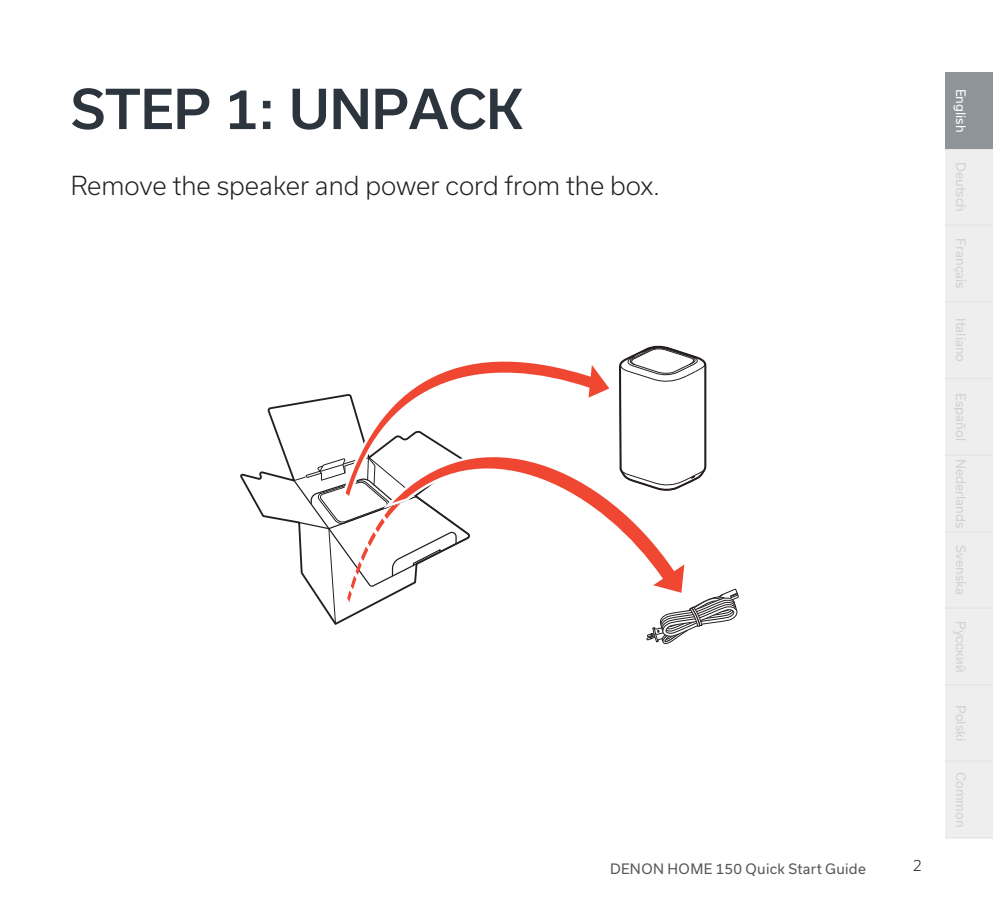
<style>
.page{position:relative;width:993px;height:908px;background:#fff}
.page>*{position:absolute;margin:0;border:0;box-sizing:border-box;transform-origin:0 0}
.t1{font:500 52.5px "Usual";color:#2c343d}
.t2{font:300 25px "Usual";color:#231f20}
.t3{font:300 15px "Usual";color:#231f20}
.t4{font:13.75px "Usual";letter-spacing:.025em;color:#57585a}
.t5{font:13.25px "Helvetica Neue LTW1 G";color:#d1d2d4}
.t6{font:12.5px "Usual";color:#d1d2d4}
.t7{font:12.5px "Usual";color:#fff}
</style>
<div class="page">
<div style="left:945px;top:149px;width:47px;height:689px;background:#eeeeef"></div>
<div style="left:944px;top:72px;width:48px;height:77px;background:#8e9498"></div>
<svg style="left:646px;top:588px;width:93px;height:55px"></svg>
<svg style="left:619px;top:345px;width:88px;height:138px"></svg>
<svg style="left:240px;top:395px;width:99px;height:230px"></svg>
<svg style="left:646px;top:412px;width:44px;height:187px"></svg>
<svg style="left:345px;top:361px;width:264px;height:95px"></svg>
<svg style="left:392px;top:412px;width:292px;height:180px"></svg>
<svg style="left:292px;top:456px;width:177px;height:168px"></svg>
<h1 class="t1" style="left:71px;top:79px;width:454px">STEP 1: UNPACK</h1>
<h2 class="t2" style="left:71px;top:171px;width:590px">Remove the speaker and power cord from the box.</h2>
<p class="t4" style="left:609px;top:861px;width:257px">DENON HOME 150 Quick Start Guide</p>
<p class="t3" style="left:912px;top:856px;width:11px">2</p>
<p class="t7" style="left:967px;top:89px;width:45px;rotate:90deg">English</p>
<p class="t6" style="left:967px;top:162px;width:52px;rotate:90deg">Deutsch</p>
<p class="t6" style="left:967px;top:238px;width:52px;rotate:90deg">Français</p>
<p class="t6" style="left:967px;top:318px;width:45px;rotate:90deg">Italiano</p>
<p class="t6" style="left:967px;top:392px;width:49px;rotate:90deg">Español</p>
<p class="t6" style="left:967px;top:458px;width:71px;rotate:90deg">Nederlands</p>
<p class="t6" style="left:967px;top:544px;width:51px;rotate:90deg">Svenska</p>
<p class="t5" style="left:968px;top:620px;width:53px;rotate:90deg">Pусский</p>
<p class="t6" style="left:967px;top:704px;width:37px;rotate:90deg">Polski</p>
<p class="t6" style="left:967px;top:771px;width:57px;rotate:90deg">Common</p>
</div>
